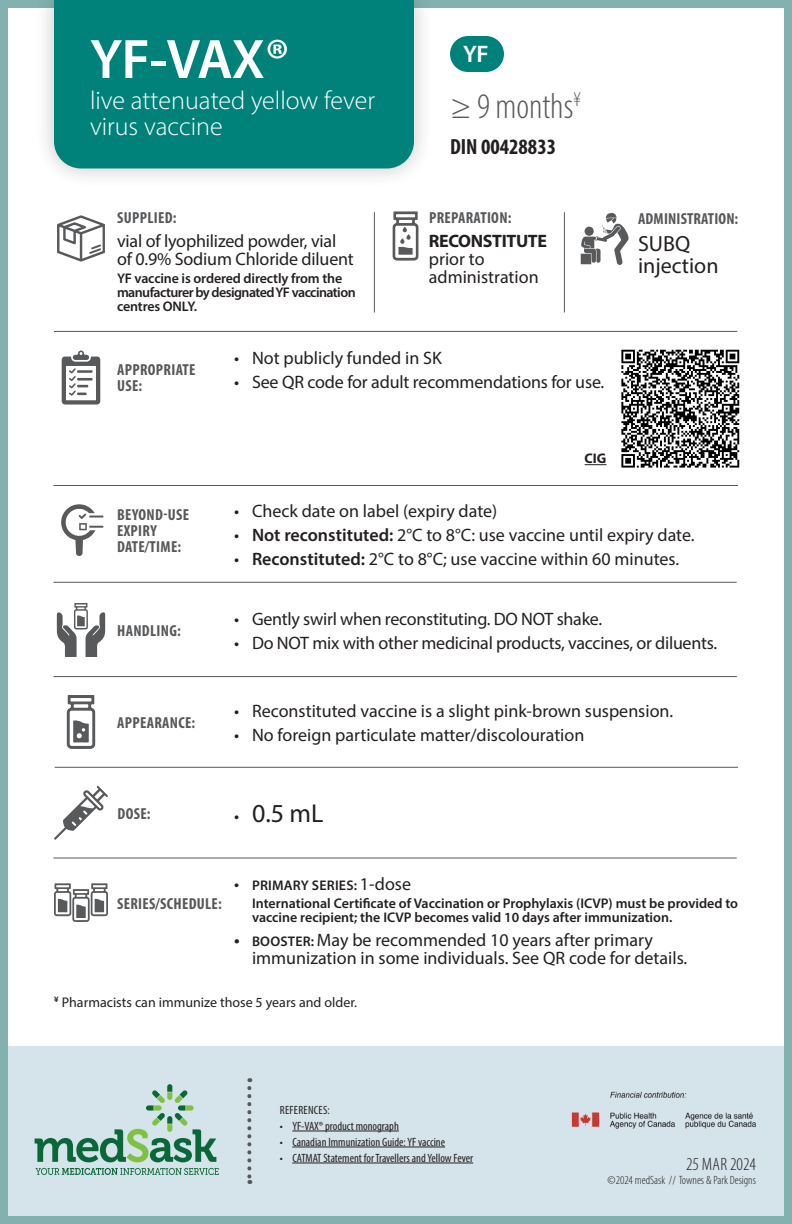
<style>
.page{position:relative;width:792px;height:1224px;background:#fff}
.page>*{position:absolute;margin:0;border:0;box-sizing:border-box;transform-origin:0 0}
.t1{font:600 56px "Myriad Pro";color:#fff}
.t2{font:300 condensed 36px "Myriad Pro";color:#57585a}
.t3{font:300 26px/26px "Myriad Pro";color:#fff}
.t4{font:26px "Myriad Pro";color:#231f20}
.t5{font:600 24px "Myriad Pro";color:#fff}
.t6{font:22px "Myriad Pro";color:#231f20}
.t7{font:700 condensed 22px "Myriad Pro";color:#231f20}
.t8{font:18px/18px "Myriad Pro";color:#231f20}
.t9{font:300 condensed 18px "Myriad Pro";color:#231f20}
.t10{font:700 condensed 16px/16px "Myriad Pro";letter-spacing:.02em;color:#57585a}
.t11{font:600 14px/14px "Myriad Pro";color:#231f20}
.t12{font:600 14px/14px "Myriad Pro";letter-spacing:-.025em;color:#231f20}
.t13{font:14px "Myriad Pro";color:#231f20}
.t14{font:700 14px "Myriad Pro";color:#231f20}
.t15{font:condensed 12px "Myriad Pro";color:#231f20}
.t16{font:300 condensed 12px "Myriad Pro";color:#231f20}
.t17{font:condensed 12px "Myriad Pro";letter-spacing:.02em;color:#231f20}
.s1{font-weight:700}
.s2{font-weight:600}
.s3{font-size:18px}
.s4{font-weight:400;font-size:18px}
.s5{font-weight:600;font-size:14px}
</style>
<div class="page">
<div style="left:0;top:1046px;width:792px;height:178px;background:#d5e3ea"></div>
<div style="left:0;top:0;width:792px;height:1224px;border:8px solid #82b1b0"></div>
<div style="left:34px;top:0;width:400px;height:189px;background:#231f20;opacity:.25"></div>
<div style="left:54px;top:0;width:360px;height:168px;background:#00827b"></div>
<svg style="left:61px;top:504px;width:42px;height:52px"></svg>
<svg style="left:36px;top:1168px;width:183px;height:7px"></svg>
<svg style="left:35px;top:1084px;width:181px;height:78px"></svg>
<svg style="left:247px;top:1088px;width:4px;height:96px"></svg>
<img style="left:572px;top:1091px;width:184px;height:37px">
<hr style="left:53px;top:582px;width:684px;height:1px;background:#57585a">
<hr style="left:53px;top:485px;width:685px;height:1px;background:#57585a">
<hr style="left:54px;top:331px;width:683px;height:1px;background:#57585a">
<svg style="left:621px;top:350px;width:118px;height:118px"></svg>
<svg style="left:62px;top:351px;width:38px;height:54px"></svg>
<svg style="left:585px;top:464px;width:22px;height:1px"></svg>
<hr style="left:292px;top:1131px;width:107px;height:1px;background:#231f20">
<hr style="left:292px;top:1147px;width:153px;height:1px;background:#231f20">
<hr style="left:292px;top:1163px;width:181px;height:1px;background:#231f20">
<svg style="left:54px;top:883px;width:54px;height:39px"></svg>
<svg style="left:57px;top:603px;width:48px;height:54px"></svg>
<svg style="left:67px;top:695px;width:28px;height:54px"></svg>
<svg style="left:54px;top:786px;width:54px;height:54px"></svg>
<hr style="left:53px;top:858px;width:684px;height:1px;background:#57585a">
<hr style="left:55px;top:767px;width:683px;height:1px;background:#57585a">
<hr style="left:53px;top:676px;width:684px;height:1px;background:#57585a">
<svg style="left:57px;top:215px;width:48px;height:47px"></svg>
<hr style="left:564px;top:212px;width:1px;height:100px;background:#57585a">
<hr style="left:374px;top:212px;width:1px;height:100px;background:#57585a">
<svg style="left:393px;top:211px;width:25px;height:50px"></svg>
<svg style="left:581px;top:213px;width:48px;height:52px"></svg>
<div style="left:450px;top:36px;width:54px;height:36px;background:#00827b;border-radius:18px"></div>
<p class="t1" style="left:90px;top:24px;width:201px">YF-VAX®</p>
<p class="t3" style="left:90px;top:87px;width:287px">live attenuated yellow fever virus vaccine</p>
<p class="t10" style="left:117px;top:210px;width:61px">SUPPLIED:</p>
<p class="t8" style="left:117px;top:232px;width:238px">vial of lyophilized powder, vial of 0.9% Sodium Chloride diluent</p>
<p class="t12" style="left:117px;top:271px;width:240px">YF vaccine is ordered directly from the manufacturer by designated YF vaccination centres ONLY.</p>
<p class="t5" style="left:463px;top:39px;width:27px">YF</p>
<p class="t2" style="left:450px;top:85px;width:132px">≥ 9 months<sup>¥</sup></p>
<p class="t7" style="left:450px;top:133px;width:108px">DIN 00428833</p>
<p class="t10" style="left:429px;top:210px;width:84px">PREPARATION:</p>
<p class="t8" style="left:429px;top:232px;width:120px"><span class="s1">RECONSTITUTE </span>prior to administration</p>
<p class="t10" style="left:117px;top:362px;width:80px">APPROPRIATE</p>
<p class="t10" style="left:117px;top:378px;width:27px">USE:</p>
<p class="t8" style="left:234px;top:349px;width:209px">• Not publicly funded in SK</p>
<p class="t8" style="left:234px;top:373px;width:372px">• See QR code for adult recommendations for use.</p>
<p class="t14" style="left:585px;top:449px;width:23px">CIG</p>
<p class="t10" style="left:638px;top:211px;width:102px">ADMINISTRATION:</p>
<p class="t6" style="left:638px;top:230px;width:54px">SUBQ</p>
<p class="t6" style="left:638px;top:252px;width:82px">injection</p>
<p class="t10" style="left:117px;top:506px;width:73px">BEYOND-USE<br>EXPIRY<br>DATE/TIME:</p>
<p class="t10" style="left:117px;top:622px;width:65px">HANDLING:</p>
<p class="t10" style="left:117px;top:714px;width:80px">APPEARANCE:</p>
<p class="t8" style="left:234px;top:502px;width:265px">• Check date on label (expiry date)</p>
<p class="t8" style="left:234px;top:526px;width:462px">• <span class="s2">Not reconstituted:</span> 2°C to 8°C: use vaccine until expiry date.</p>
<p class="t8" style="left:234px;top:550px;width:447px">• <span class="s2">Reconstituted:</span> 2°C to 8°C; use vaccine within 60 minutes.</p>
<p class="t8" style="left:234px;top:609px;width:370px">• Gently swirl when reconstituting. DO NOT shake.</p>
<p class="t8" style="left:234px;top:633px;width:485px">• Do NOT mix with other medicinal products, vaccines, or diluents.</p>
<p class="t8" style="left:234px;top:701px;width:441px">• Reconstituted vaccine is a slight pink-brown suspension.</p>
<p class="t8" style="left:234px;top:725px;width:352px">• No foreign particulate matter/discolouration</p>
<p class="t10" style="left:118px;top:805px;width:35px">DOSE:</p>
<p class="t4" style="left:234px;top:797px;width:91px"><span class="s3">•</span> 0.5 mL</p>
<p class="t10" style="left:117px;top:895px;width:106px">SERIES/SCHEDULE:</p>
<p class="t11" style="left:234px;top:878px;width:179px"><span class="s4">•</span> PRIMARY SERIES: <span class="s4">1-dose</span></p>
<p class="t11" style="left:252px;top:896px;width:488px">International Certificate of Vaccination or Prophylaxis (ICVP) must be provided to vaccine recipient; the ICVP becomes valid 10 days after immunization.</p>
<p class="t8" style="left:252px;top:930px;width:437px;text-indent:-18px"><span class="s2">•</span> <span class="s5">BOOSTER:</span> May be recommended 10 years after primary immunization in some individuals. See QR code for details.</p>
<p class="t13" style="left:54px;top:994px;width:305px"><sup>¥</sup> Pharmacists can immunize those 5 years and older.</p>
<p class="t17" style="left:280px;top:1103px;width:51px">REFERENCES:</p>
<p class="t15" style="left:280px;top:1119px;width:121px">• YF-VAX® product monograph</p>
<p class="t15" style="left:280px;top:1135px;width:167px">• Canadian Immunization Guide: YF vaccine</p>
<p class="t15" style="left:280px;top:1151px;width:195px">• CATMAT Statement for Travellers and Yellow Fever</p>
<p class="t9" style="left:686px;top:1153px;width:71px">25 MAR 2024</p>
<p class="t16" style="left:608px;top:1173px;width:150px">©2024 medSask // Townes &amp; Park Designs</p>
</div>
